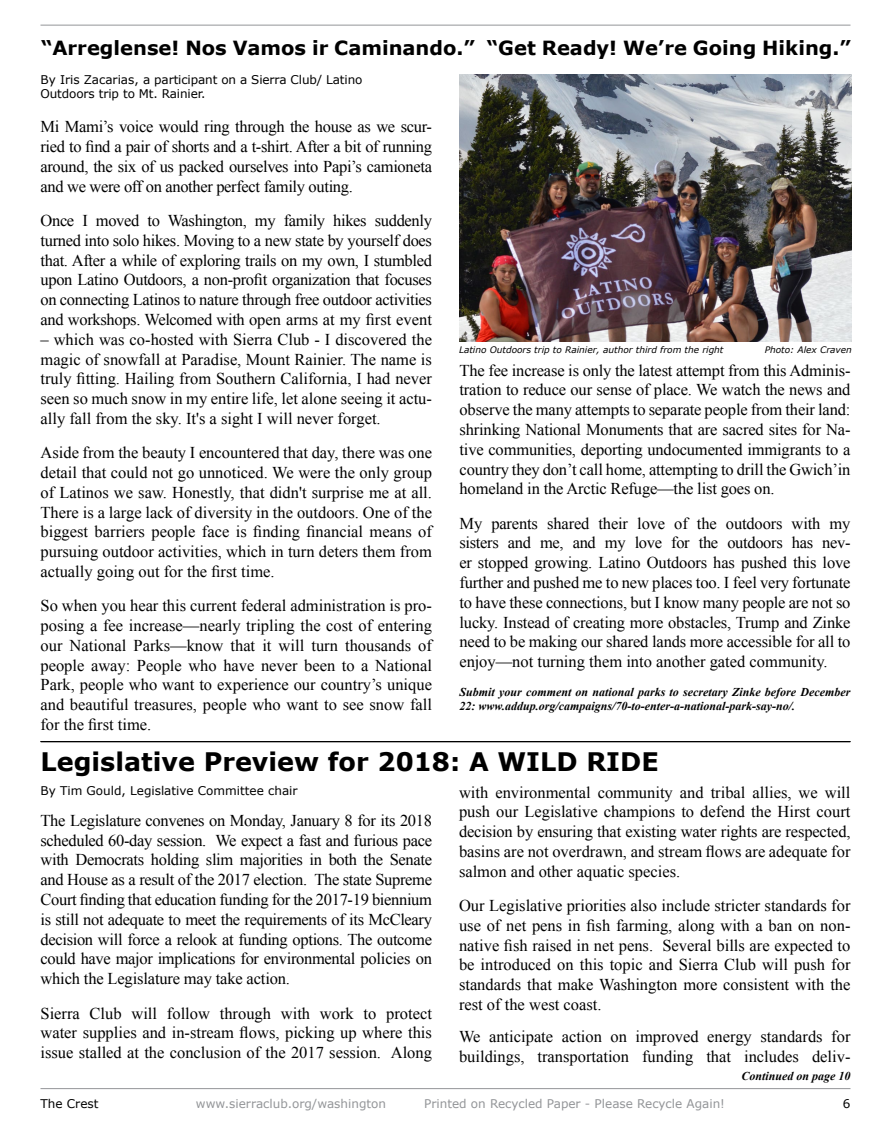
<style>
.page{position:relative;width:891px;height:1134px;background:#fff}
.page>*{position:absolute;margin:0;border:0;box-sizing:border-box;transform-origin:0 0}
.t1{font:700 25.5px "Verdana";color:#000}
.t2{font:700 19.5px "Verdana";color:#000}
.t3{font:16.5px/19.8px "Times New Roman";color:#000;text-align:justify}
.t4{font:italic 700 12px/14.4px "Times New Roman";color:#000}
.t5{font:12px/14.4px "Verdana";letter-spacing:-.005em;color:#000}
.t6{font:12px "Verdana";color:#939598}
.t7{font:italic 9px "Verdana";color:#000}
</style>
<div class="page">
<hr style="left:40px;top:1088px;width:810px;height:1px;background:#939598">
<hr style="left:40px;top:25px;width:810px;height:1px;background:#939598">
<svg style="left:40px;top:741px;width:811px;height:1px"></svg>
<img style="left:459px;top:75px;width:392px;height:267px">
<p class="t2" style="left:41px;top:34px;width:811px">“Arreglense! Nos Vamos ir Caminando.” “Get Ready! We’re Going Hiking.”</p>
<p class="t5" style="left:40px;top:72px;width:323px">By Iris Zacarias, a participant on a Sierra Club/ Latino<br>Outdoors trip to Mt. Rainier.</p>
<p class="t3" style="left:40px;top:117px;width:393px">Mi Mami’s voice would ring through the house as we scur&shy;ried to find a pair of shorts and a t-shirt. After a bit of running around, the six of us packed ourselves into Papi’s camioneta and we were off on another perfect family outing.</p>
<p class="t3" style="left:40px;top:210px;width:393px">Once I moved to Washington, my family hikes suddenly turned into solo hikes. Moving to a new state by yourself does that. After a while of exploring trails on my own, I stumbled upon Latino Outdoors, a non-profit organization that focuses on connecting Latinos to nature through free outdoor activities and workshops. Welcomed with open arms at my first event</p>
<p class="t3" style="left:40px;top:329px;width:393px">– which was co-hosted with Sierra Club - I discovered the magic of snowfall at Paradise, Mount Rainier. The name is truly fitting. Hailing from Southern California, I had never seen so much snow in my entire life, let alone seeing it actu&shy;ally fall from the sky. It's a sight I will never forget.</p>
<p class="t3" style="left:40px;top:443px;width:393px">Aside from the beauty I encountered that day, there was one detail that could not go unnoticed. We were the only group of Latinos we saw. Honestly, that didn't surprise me at all.<br>There is a large lack of diversity in the outdoors. One of the biggest barriers people face is finding financial means of pursuing outdoor activities, which in turn deters them from actually going out for the first time.</p>
<p class="t3" style="left:40px;top:596px;width:393px">So when you hear this current federal administration is pro&shy;posing a fee increase—nearly tripling the cost of entering our National Parks—know that it will turn thousands of people away: People who have never been to a National Park, people who want to experience our country’s unique and beautiful treasures, people who want to see snow fall for the first time.</p>
<h1 class="t1" style="left:40px;top:744px;width:620px">Legislative Preview for 2018: A WILD RIDE</h1>
<p class="t3" style="left:459px;top:782px;width:393px">with environmental community and tribal allies, we will push our Legislative champions to defend the Hirst court decision by ensuring that existing water rights are respected, basins are not overdrawn, and stream flows are adequate for salmon and other aquatic species.</p>
<p class="t3" style="left:459px;top:895px;width:393px">Our Legislative priorities also include stricter standards for use of net pens in fish farming, along with a ban on non&shy;native fish raised in net pens. Several bills are expected to be introduced on this topic and Sierra Club will push for standards that make Washington more consistent with the rest of the west coast.</p>
<p class="t3" style="left:459px;top:1026px;width:393px">We anticipate action on improved energy standards for buildings, transportation funding that includes deliv-</p>
<p class="t7" style="left:459px;top:344px;width:266px">Latino Outdoors trip to Rainier, author third from the right</p>
<p class="t7" style="left:765px;top:344px;width:89px">Photo: Alex Craven</p>
<p class="t3" style="left:460px;top:360px;width:393px">The fee increase is only the latest attempt from this Adminis&shy;tration to reduce our sense of place. We watch the news and observe the many attempts to separate people from their land: shrinking National Monuments that are sacred sites for Na&shy;tive communities, deporting undocumented immigrants to a country they don’t call home, attempting to drill the Gwich’in homeland in the Arctic Refuge—the list goes on.</p>
<p class="t3" style="left:460px;top:513px;width:393px">My parents shared their love of the outdoors with my sisters and me, and my love for the outdoors has nev&shy;er stopped growing. Latino Outdoors has pushed this love further and pushed me to new places too. I feel very fortunate to have these connections, but I know many people are not so lucky. Instead of creating more obstacles, Trump and Zinke need to be making our shared lands more accessible for all to enjoy—not turning them into another gated community.</p>
<p class="t4" style="left:460px;top:684px;width:392px">Submit your comment on national parks to secretary Zinke before December<br>22: www.addup.org/campaigns/70-to-enter-a-national-park-say-no/.</p>
<p class="t5" style="left:40px;top:784px;width:259px">By Tim Gould, Legislative Committee chair</p>
<p class="t3" style="left:40px;top:810px;width:393px">The Legislature convenes on Monday, January 8 for its 2018 scheduled 60-day session. We expect a fast and furious pace with Democrats holding slim majorities in both the Senate and House as a result of the 2017 election. The state Supreme Court finding that education funding for the 2017-19 biennium is still not adequate to meet the requirements of its McCleary decision will force a relook at funding options. The outcome could have major implications for environmental policies on which the Legislature may take action.</p>
<p class="t3" style="left:40px;top:1003px;width:393px">Sierra Club will follow through with work to protect water supplies and in-stream flows, picking up where this issue stalled at the conclusion of the 2017 session. Along</p>
<p class="t4" style="left:741px;top:1068px;width:111px">Continued on page 10</p>
<p class="t5" style="left:40px;top:1096px;width:59px">The Crest</p>
<p class="t6" style="left:196px;top:1095px;width:192px">www.sierraclub.org/washington</p>
<p class="t6" style="left:424px;top:1095px;width:302px">Printed on Recycled Paper - Please Recycle Again!</p>
<p class="t5" style="left:843px;top:1096px;width:9px">6</p>
</div>
